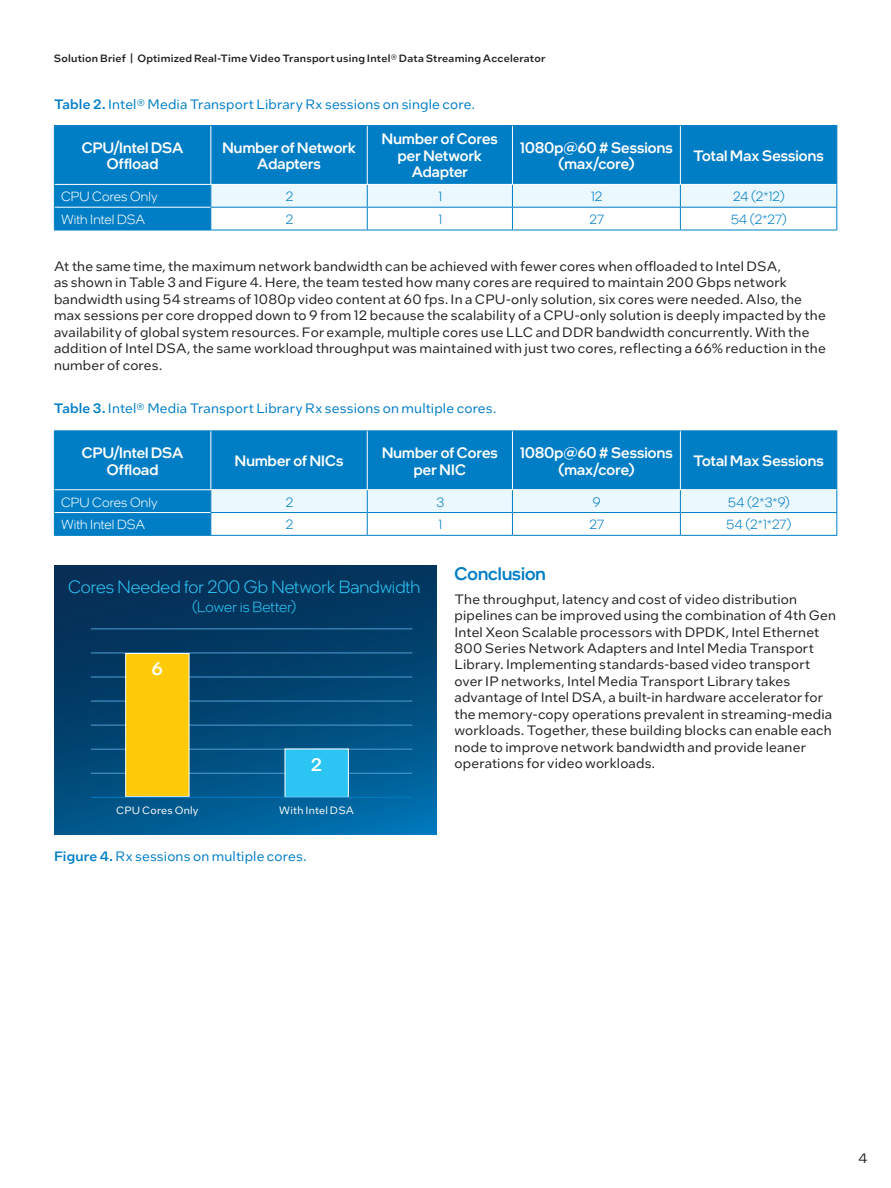
<style>
.page{position:relative;width:891px;height:1188px;background:#fff}
.page>*{position:absolute;margin:0;border:0;box-sizing:border-box;transform-origin:0 0}
.t1{font:300 18px "Intel One Display";color:#2bc4f3}
.t2{font:500 18px "Intel One Display";letter-spacing:.005em;color:#007ec5}
.t3{font:500 18px "Intel One Text";color:#fff}
.t4{font:500 15px/16.5px "Intel One Display";letter-spacing:.01em;color:#fff;text-align:center}
.t5{font:300 15px "Intel One Display";color:#2bc4f3}
.t6{font:13.5px/16.5px "Intel One Text";letter-spacing:.015em;color:#231f20}
.t7{font:13.5px "Intel One Text";letter-spacing:.01em;color:#007ec5}
.t8{font:300 13.5px "Intel One Display";letter-spacing:.01em;color:#007ec5}
.t9{font:300 13.5px "Intel One Display";letter-spacing:.005em;color:#fff}
.t10{font:500 10.5px "Intel One Text";letter-spacing:.02em;color:#231f20}
.t11{font:10.5px "Intel One Text";letter-spacing:.02em;color:#fff}
.s1{font-weight:500}
</style>
<div class="page">
<div style="left:55px;top:126px;width:781px;height:104px;background:#007ec5"></div>
<svg style="left:210px;top:184px;width:627px;height:46px"></svg>
<hr style="left:211px;top:230px;width:156px;height:1px;background:#007ec5">
<hr style="left:367px;top:230px;width:145px;height:1px;background:#007ec5">
<hr style="left:512px;top:230px;width:168px;height:1px;background:#007ec5">
<hr style="left:680px;top:230px;width:157px;height:1px;background:#007ec5">
<hr style="left:54px;top:125px;width:157px;height:1px;background:#007ec5">
<hr style="left:54px;top:126px;width:1px;height:58px;background:#007ec5">
<hr style="left:211px;top:125px;width:156px;height:1px;background:#007ec5">
<hr style="left:367px;top:125px;width:145px;height:1px;background:#007ec5">
<hr style="left:512px;top:125px;width:168px;height:1px;background:#007ec5">
<hr style="left:680px;top:125px;width:157px;height:1px;background:#007ec5">
<hr style="left:836px;top:126px;width:1px;height:58px;background:#007ec5">
<hr style="left:55px;top:184px;width:156px;height:1px;background:#fff">
<hr style="left:55px;top:207px;width:155px;height:1px;background:#fff">
<hr style="left:211px;top:184px;width:156px;height:1px;background:#fff">
<hr style="left:367px;top:184px;width:145px;height:1px;background:#fff">
<hr style="left:512px;top:184px;width:168px;height:1px;background:#fff">
<hr style="left:680px;top:184px;width:156px;height:1px;background:#fff">
<hr style="left:210px;top:126px;width:1px;height:58px;background:#fff">
<hr style="left:367px;top:126px;width:1px;height:58px;background:#fff">
<hr style="left:512px;top:126px;width:1px;height:58px;background:#fff">
<hr style="left:680px;top:126px;width:1px;height:58px;background:#fff">
<svg style="left:54px;top:184px;width:1px;height:46px"></svg>
<hr style="left:54px;top:230px;width:157px;height:1px;background:#007ec5">
<div style="left:55px;top:431px;width:781px;height:104px;background:#007ec5"></div>
<svg style="left:210px;top:490px;width:627px;height:45px"></svg>
<hr style="left:211px;top:535px;width:156px;height:1px;background:#007ec5">
<hr style="left:367px;top:535px;width:145px;height:1px;background:#007ec5">
<hr style="left:512px;top:535px;width:168px;height:1px;background:#007ec5">
<hr style="left:680px;top:535px;width:157px;height:1px;background:#007ec5">
<hr style="left:54px;top:430px;width:157px;height:1px;background:#007ec5">
<hr style="left:54px;top:431px;width:1px;height:59px;background:#007ec5">
<hr style="left:211px;top:430px;width:156px;height:1px;background:#007ec5">
<hr style="left:367px;top:430px;width:145px;height:1px;background:#007ec5">
<hr style="left:512px;top:430px;width:168px;height:1px;background:#007ec5">
<hr style="left:680px;top:430px;width:157px;height:1px;background:#007ec5">
<hr style="left:836px;top:431px;width:1px;height:59px;background:#007ec5">
<hr style="left:55px;top:489px;width:156px;height:1px;background:#fff">
<hr style="left:55px;top:512px;width:155px;height:1px;background:#fff">
<hr style="left:211px;top:489px;width:156px;height:1px;background:#fff">
<hr style="left:367px;top:489px;width:145px;height:1px;background:#fff">
<hr style="left:512px;top:489px;width:168px;height:1px;background:#fff">
<hr style="left:680px;top:489px;width:156px;height:1px;background:#fff">
<hr style="left:210px;top:431px;width:1px;height:58px;background:#fff">
<hr style="left:367px;top:431px;width:1px;height:58px;background:#fff">
<hr style="left:512px;top:431px;width:1px;height:58px;background:#fff">
<hr style="left:680px;top:431px;width:1px;height:58px;background:#fff">
<svg style="left:54px;top:490px;width:1px;height:45px"></svg>
<hr style="left:54px;top:535px;width:157px;height:1px;background:#007ec5">
<svg style="left:54px;top:566px;width:382px;height:269px;background:#024775"></svg>
<hr style="left:91px;top:773px;width:321px;height:1px;background:#4f9dd5">
<hr style="left:91px;top:749px;width:321px;height:1px;background:#4f9dd5">
<hr style="left:91px;top:725px;width:321px;height:1px;background:#4f9dd5">
<hr style="left:91px;top:677px;width:321px;height:1px;background:#4f9dd5">
<hr style="left:91px;top:653px;width:321px;height:1px;background:#4f9dd5">
<hr style="left:91px;top:628px;width:321px;height:1px;background:#4f9dd5">
<hr style="left:91px;top:701px;width:321px;height:1px;background:#4f9dd5">
<div style="left:285px;top:749px;width:64px;height:48px;background:#2bc4f3"></div>
<div style="left:126px;top:653px;width:63px;height:144px;background:#feca0a;border:1px solid #fff"></div>
<hr style="left:91px;top:797px;width:321px;height:1px;background:#007ec5">
<p class="t10" style="left:54px;top:51px;width:493px">Solution Brief | Optimized Real-Time Video Transport using Intel® Data Streaming Accelerator</p>
<p class="t7" style="left:54px;top:95px;width:422px"><span class="s1">Table 2.</span> Intel® Media Transport Library Rx sessions on single core.</p>
<p class="t4" style="left:82px;top:139px;width:103px">CPU/Intel DSA<br>Offload</p>
<p class="t4" style="left:222px;top:139px;width:135px">Number of Network<br>Adapters</p>
<p class="t4" style="left:382px;top:131px;width:117px">Number of Cores per Network<br>Adapter</p>
<p class="t4" style="left:520px;top:139px;width:154px">1080p@60 # Sessions (max/core)</p>
<p class="t4" style="left:694px;top:147px;width:132px">Total Max Sessions</p>
<p class="t9" style="left:61px;top:188px;width:98px">CPU Cores Only</p>
<p class="t8" style="left:286px;top:188px;width:9px">2</p>
<p class="t8" style="left:438px;top:188px;width:5px">1</p>
<p class="t8" style="left:591px;top:188px;width:13px">12</p>
<p class="t8" style="left:733px;top:188px;width:53px">24 (2*12)</p>
<p class="t9" style="left:61px;top:211px;width:86px">With Intel DSA</p>
<p class="t8" style="left:286px;top:211px;width:9px">2</p>
<p class="t8" style="left:438px;top:211px;width:5px">1</p>
<p class="t8" style="left:590px;top:211px;width:16px">27</p>
<p class="t8" style="left:731px;top:211px;width:57px">54 (2*27)</p>
<p class="t6" style="left:54px;top:257px;width:773px">At the same time, the maximum network bandwidth can be achieved with fewer cores when offloaded to Intel DSA,<br>as shown in Table 3 and Figure 4. Here, the team tested how many cores are required to maintain 200 Gbps network bandwidth using 54 streams of 1080p video content at 60 fps. In a CPU-only solution, six cores were needed. Also, the max sessions per core dropped down to 9 from 12 because the scalability of a CPU-only solution is deeply impacted by the availability of global system resources. For example, multiple cores use LLC and DDR bandwidth concurrently. With the addition of Intel DSA, the same workload throughput was maintained with just two cores, reflecting a 66% reduction in the number of cores.</p>
<p class="t7" style="left:54px;top:400px;width:444px"><span class="s1">Table 3.</span> Intel® Media Transport Library Rx sessions on multiple cores.</p>
<p class="t4" style="left:82px;top:444px;width:103px">CPU/Intel DSA<br>Offload</p>
<p class="t4" style="left:235px;top:452px;width:110px">Number of NICs</p>
<p class="t4" style="left:382px;top:444px;width:117px">Number of Cores per NIC</p>
<p class="t4" style="left:520px;top:444px;width:154px">1080p@60 # Sessions (max/core)</p>
<p class="t4" style="left:694px;top:452px;width:132px">Total Max Sessions</p>
<p class="t9" style="left:61px;top:494px;width:98px">CPU Cores Only</p>
<p class="t8" style="left:286px;top:494px;width:9px">2</p>
<p class="t8" style="left:436px;top:494px;width:9px">3</p>
<p class="t8" style="left:593px;top:494px;width:9px">9</p>
<p class="t8" style="left:728px;top:494px;width:63px">54 (2*3*9)</p>
<p class="t9" style="left:61px;top:516px;width:86px">With Intel DSA</p>
<p class="t8" style="left:286px;top:516px;width:9px">2</p>
<p class="t8" style="left:438px;top:516px;width:5px">1</p>
<p class="t8" style="left:590px;top:516px;width:16px">27</p>
<p class="t8" style="left:727px;top:516px;width:66px">54 (2*1*27)</p>
<h1 class="t1" style="left:68px;top:575px;width:354px">Cores Needed for 200 Gb Network Bandwidth</h1>
<p class="t5" style="left:192px;top:598px;width:106px">(Lower is Better)</p>
<h1 class="t3" style="left:152px;top:656px;width:13px">6</h1>
<h1 class="t3" style="left:311px;top:753px;width:13px">2</h1>
<p class="t11" style="left:116px;top:803px;width:84px">CPU Cores Only</p>
<p class="t11" style="left:279px;top:803px;width:76px">With Intel DSA</p>
<p class="t7" style="left:54px;top:847px;width:254px"><span class="s1">Figure 4.</span> Rx sessions on multiple cores.</p>
<h1 class="t2" style="left:454px;top:562px;width:93px">Conclusion</h1>
<p class="t6" style="left:454px;top:590px;width:383px">The throughput, latency and cost of video distribution pipelines can be improved using the combination of 4th Gen Intel Xeon Scalable processors with DPDK, Intel Ethernet 800 Series Network Adapters and Intel Media Transport Library. Implementing standards-based video transport over IP networks, Intel Media Transport Library takes advantage of Intel DSA, a built-in hardware accelerator for the memory-copy operations prevalent in streaming-media workloads. Together, these building blocks can enable each node to improve network bandwidth and provide leaner operations for video workloads.</p>
<p class="t6" style="left:858px;top:1150px;width:11px">4</p>
</div>
